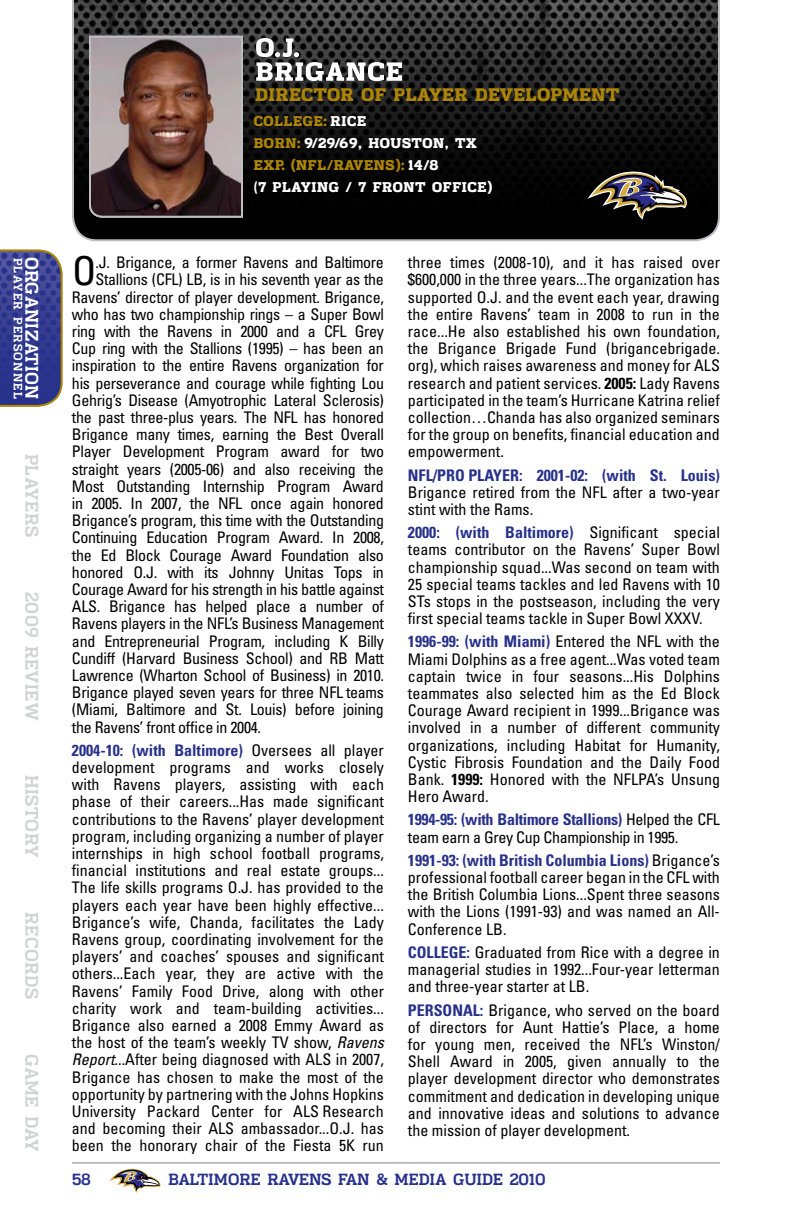
<style>
.page{position:relative;width:792px;height:1224px;background:#fff}
.page>*{position:absolute;margin:0;border:0;box-sizing:border-box;transform-origin:0 0}
.t1{font:condensed 39.8px "Univers LT";color:#000}
.t2{font:700 26px/24px "Endzone";color:#fff}
.t3{font:18px "Endzone";letter-spacing:.02em;color:#d1d3d4}
.t4{font:700 18px "Endzone";letter-spacing:-.02em;color:#ad8505}
.t5{font:18px "Endzone";letter-spacing:.02em;color:#fff}
.t6{font:condensed 16px/17.2px "Univers LT";letter-spacing:-.02em;color:#000;text-align:justify}
.t7{font:16px "Endzone";color:#27318b}
.t8{font:700 condensed 16px "Univers LT";color:#27318b}
.t9{font:700 14px/22px "Endzone";color:#fff}
.t10{font:700 14px "Endzone";color:#ad8505}
.t11{font:12px "Endzone";letter-spacing:.09em;color:#fff}
.s1{color:#ad8505}
.s2{font-family:"Univers LT"}
.s3{font-weight:700;color:#27318b}
.s4{font-style:italic}
.s5{font-weight:700}
</style>
<div class="page">
<hr style="left:72px;top:1162px;width:648px;height:2px;background:#bcbec0">
<svg style="left:0;top:249px;width:63px;height:158px;background:#3f458c"></svg>
<svg style="left:109px;top:1168px;width:52px;height:25px"></svg>
<svg style="left:72px;top:0;width:648px;height:242px;background:#1c1c1c"></svg>
<svg style="left:88px;top:35px;width:156px;height:184px;background:#7c625c"></svg>
<svg style="left:587px;top:172px;width:100px;height:48px;background:#47423e"></svg>
<p class="t5" style="left:42px;top:257px;width:144px;rotate:90deg">ORGANIZATION</p>
<p class="t11" style="left:25px;top:258px;width:143px;rotate:90deg">PLAYER PERSONNEL</p>
<p class="t3" style="left:42px;top:454px;width:85px;rotate:90deg">PLAYERS</p>
<p class="t3" style="left:42px;top:592px;width:130px;rotate:90deg">2009 REVIEW</p>
<p class="t3" style="left:42px;top:775px;width:84px;rotate:90deg">HISTORY</p>
<p class="t3" style="left:42px;top:912px;width:89px;rotate:90deg">RECORDS</p>
<p class="t3" style="left:42px;top:1054px;width:100px;rotate:90deg">GAME DAY</p>
<p class="t2" style="left:255px;top:36px;width:150px">O.J.<br>BRIGANCE</p>
<p class="t4" style="left:255px;top:84px;width:366px">DIRECTOR OF PLAYER DEVELOPMENT</p>
<p class="t10" style="left:253px;top:113px;width:11px">COLLE</p>
<p class="t9" style="left:303px;top:110px;width:65px"><span class="s1">GE:</span> RICE</p>
<p class="t10" style="left:253px;top:135px;width:22px">BORN</p>
<p class="t9" style="left:253px;top:132px;width:241px;text-indent:44px"><span class="s1">:</span> 9/29/69, HOUSTON, TX<br><span class="s1">EXP. (NFL/RAVENS):</span> 14/8<br><span class="s2">(</span>7 PLAYING / 7 FRONT OFFICE)</p>
<p class="t1" style="left:72px;top:246px;width:26px">O</p>
<p class="t6" style="left:96px;top:254px;width:290px">.J. Brigance, a former Ravens and Baltimore</p>
<p class="t6" style="left:96px;top:271px;width:290px">Stallions (CFL) LB, is in his seventh year as the</p>
<p class="t6" style="left:72px;top:288px;width:313px">Ravens’ director of player development. Brigance,</p>
<p class="t6" style="left:72px;top:305px;width:314px">who has two championship rings – a Super Bowl</p>
<p class="t6" style="left:72px;top:323px;width:314px">ring with the Ravens in 2000 and a CFL Grey</p>
<p class="t6" style="left:72px;top:340px;width:313px">Cup ring with the Stallions (1995) – has been an</p>
<p class="t6" style="left:72px;top:357px;width:313px">inspiration to the entire Ravens organization for</p>
<p class="t6" style="left:72px;top:374px;width:314px">his perseverance and courage while fighting Lou</p>
<p class="t6" style="left:72px;top:391px;width:313px">Gehrig’s Disease (Amyotrophic Lateral Sclerosis)</p>
<p class="t6" style="left:72px;top:409px;width:314px">the past three-plus years. The NFL has honored</p>
<p class="t6" style="left:72px;top:426px;width:313px">Brigance many times, earning the Best Overall</p>
<p class="t6" style="left:72px;top:443px;width:314px">Player Development Program award for two</p>
<p class="t6" style="left:72px;top:460px;width:313px">straight years (2005-06) and also receiving the</p>
<p class="t6" style="left:72px;top:477px;width:313px">Most Outstanding Internship Program Award</p>
<p class="t6" style="left:72px;top:495px;width:313px">in 2005. In 2007, the NFL once again honored</p>
<p class="t6" style="left:72px;top:512px;width:314px">Brigance’s program, this time with the Outstanding</p>
<p class="t6" style="left:72px;top:529px;width:313px">Continuing Education Program Award. In 2008,</p>
<p class="t6" style="left:72px;top:546px;width:313px">the Ed Block Courage Award Foundation also</p>
<p class="t6" style="left:72px;top:563px;width:313px">honored O.J. with its Johnny Unitas Tops in</p>
<p class="t6" style="left:72px;top:581px;width:313px">Courage Award for his strength in his battle against</p>
<p class="t6" style="left:72px;top:598px;width:314px">ALS. Brigance has helped place a number of</p>
<p class="t6" style="left:72px;top:615px;width:313px">Ravens players in the NFL’s Business Management</p>
<p class="t6" style="left:72px;top:632px;width:313px">and Entrepreneurial Program, including K Billy</p>
<p class="t6" style="left:72px;top:649px;width:314px">Cundiff (Harvard Business School) and RB Matt</p>
<p class="t6" style="left:72px;top:667px;width:314px">Lawrence (Wharton School of Business) in 2010.</p>
<p class="t6" style="left:72px;top:684px;width:313px">Brigance played seven years for three NFL teams</p>
<p class="t6" style="left:72px;top:701px;width:313px">(Miami, Baltimore and St. Louis) before joining</p>
<p class="t6" style="left:72px;top:718px;width:191px">the Ravens’ front office in 2004.</p>
<p class="t6" style="left:72px;top:741px;width:314px"><span class="s3">2004-10: (with Baltimore)</span> Oversees all player development programs and works closely with Ravens players, assisting with each phase of their careers...Has made significant contributions to the Ravens’ player development program, including organizing a number of player internships in high school football programs, financial institutions and real estate groups...<br>The life skills programs O.J. has provided to the players each year have been highly effective...<br>Brigance’s wife, Chanda, facilitates the Lady Ravens group, coordinating involvement for the players’ and coaches’ spouses and significant others...Each year, they are active with the Ravens’ Family Food Drive, along with other charity work and team-building activities...<br>Brigance also earned a 2008 Emmy Award as the host of the team’s weekly TV show, <span class="s4">Ravens Report</span>...After being diagnosed with ALS in 2007, Brigance has chosen to make the most of the opportunity by partnering with the Johns Hopkins University Packard Center for ALS Research and becoming their ALS ambassador...O.J. has been the honorary chair of the Fiesta 5K run</p>
<p class="t6" style="left:408px;top:254px;width:314px">three times (2008-10), and it has raised over $600,000 in the three years...The organization has supported O.J. and the event each year, drawing the entire Ravens’ team in 2008 to run in the race...He also established his own foundation, the Brigance Brigade Fund (brigancebrigade. org), which raises awareness and money for ALS research and patient services. <span class="s5">2005:</span> Lady Ravens participated in the team’s Hurricane Katrina relief collection…Chanda has also organized seminars for the group on benefits, financial education and empowerment.</p>
<p class="t8" style="left:408px;top:465px;width:79px">NFL/Pro Player</p>
<p class="t6" style="left:408px;top:466px;width:314px;text-indent:111px"><span class="s3">: 2001-02: (with St. Louis)<br></span>Brigance retired from the NFL after a two-year stint with the Rams.</p>
<p class="t6" style="left:408px;top:524px;width:314px"><span class="s3">2000: (with Baltimore)</span> Significant special teams contributor on the Ravens’ Super Bowl championship squad...Was second on team with 25 special teams tackles and led Ravens with 10<br>STs stops in the postseason, including the very first special teams tackle in Super Bowl XXXV.</p>
<p class="t6" style="left:408px;top:633px;width:314px"><span class="s3">1996-99: (with Miami)</span> Entered the NFL with the Miami Dolphins as a free agent...Was voted team captain twice in four seasons...His Dolphins teammates also selected him as the Ed Block Courage Award recipient in 1999...Brigance was involved in a number of different community organizations, including Habitat for Humanity, Cystic Fibrosis Foundation and the Daily Food Bank. <span class="s5">1999:</span> Honored with the NFLPA’s Unsung Hero Award.</p>
<p class="t6" style="left:408px;top:811px;width:313px"><span class="s3">1994-95: (with Baltimore Stallions)</span> Helped the CFL team earn a Grey Cup Championship in 1995.</p>
<p class="t6" style="left:408px;top:851px;width:314px"><span class="s3">1991-93: (with British Columbia Lions)</span> Brigance’s professional football career began in the CFL with the British Columbia Lions...Spent three seasons with the Lions (1991-93) and was named an All-Conference LB.</p>
<p class="t8" style="left:408px;top:942px;width:18px">College</p>
<p class="t6" style="left:408px;top:943px;width:314px;text-indent:59px"><span class="s3">:</span> Graduated from Rice with a degree in managerial studies in 1992...Four-year letterman and three-year starter at LB.</p>
<p class="t8" style="left:408px;top:1000px;width:19px">Personal</p>
<p class="t6" style="left:408px;top:1001px;width:314px;text-indent:72px"><span class="s3">:</span> Brigance, who served on the board of directors for Aunt Hattie’s Place, a home for young men, received the NFL’s Winston/ Shell Award in 2005, given annually to the player development director who demonstrates commitment and dedication in developing unique and innovative ideas and solutions to advance the mission of player development.</p>
<p class="t7" style="left:72px;top:1170px;width:20px">58</p>
<p class="t7" style="left:168px;top:1170px;width:379px">BALTIMORE RAVENS FAN &amp; MEDIA GUIDE 2010</p>
</div>
